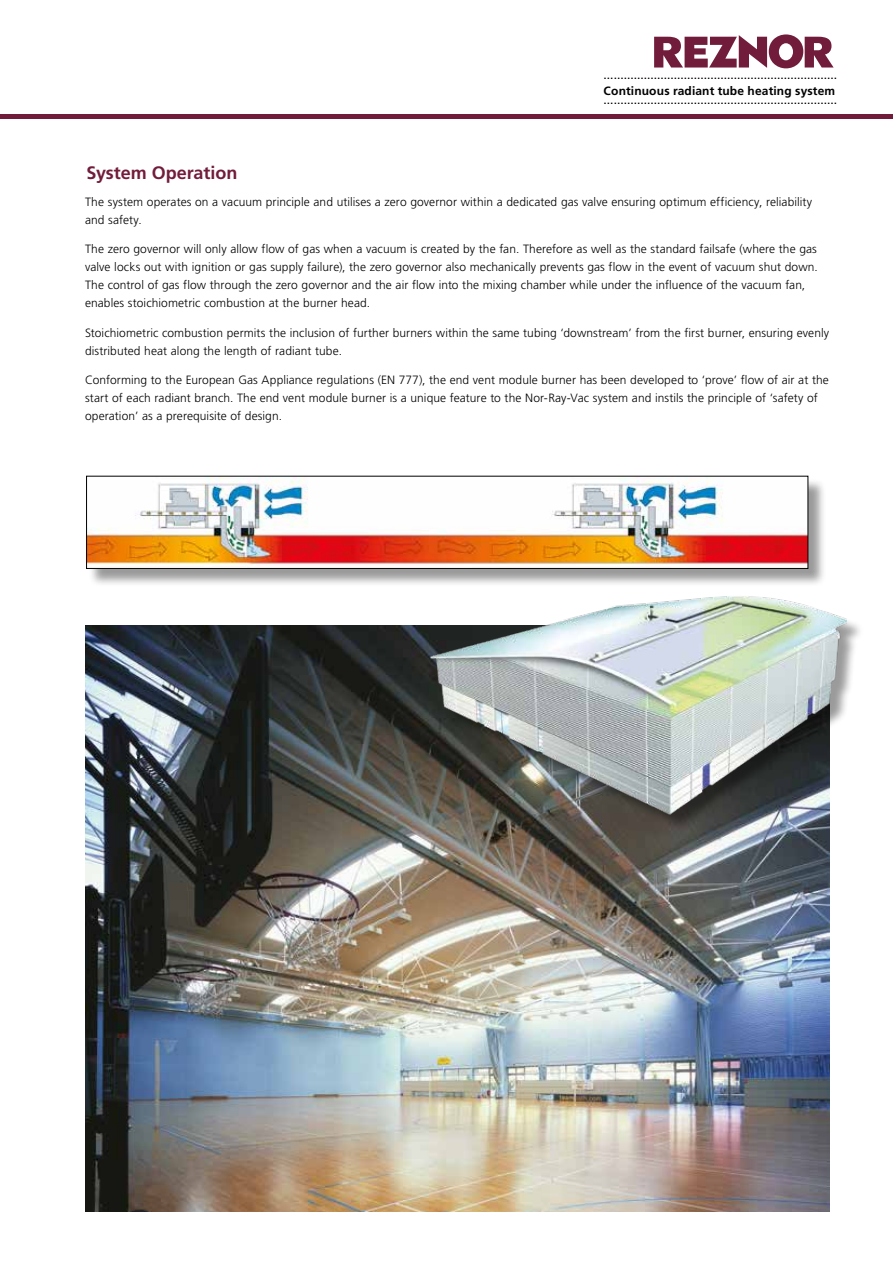
<style>
.page{position:relative;width:893px;height:1263px;background:#fff}
.page>*{position:absolute;margin:0;border:0;box-sizing:border-box;transform-origin:0 0}
.t1{font:700 18px "Frutiger LT Pro";color:#721c3c}
.t2{font:300 12px/18px "Frutiger LT Pro";letter-spacing:.005em;color:#000}
.t3{font:12px/25.3px "Frutiger LT Pro";color:#000}
.t4{font:700 12px "Frutiger LT Pro";letter-spacing:.015em;color:#000}
</style>
<div class="page">
<img style="left:85px;top:625px;width:744px;height:587px">
<div style="left:434px;top:598px;width:430px;height:233px;background:#000;opacity:.4"></div>
<img style="left:423px;top:596px;width:423px;height:245px">
<div style="left:88px;top:478px;width:739px;height:110px;background:#000;opacity:.4"></div>
<img style="left:88px;top:478px;width:718px;height:89px">
<div style="left:86px;top:476px;width:722px;height:93px;border:1px solid #000"></div>
<hr style="left:0;top:114px;width:893px;height:4px;background:#721c3c">
<svg style="left:654px;top:34px;width:180px;height:34px"></svg>
<p class="t3" style="left:604px;top:62px;width:235px">...................................................................... ......................................................................</p>
<p class="t4" style="left:604px;top:84px;width:233px">Continuous radiant tube heating system</p>
<h1 class="t1" style="left:87px;top:162px;width:152px">System Operation</h1>
<p class="t2" style="left:85px;top:193px;width:729px">The system operates on a vacuum principle and utilises a zero governor within a dedicated gas valve ensuring optimum efficiency, reliability and safety.</p>
<p class="t2" style="left:85px;top:240px;width:734px">The zero governor will only allow flow of gas when a vacuum is created by the fan. Therefore as well as the standard failsafe (where the gas valve locks out with ignition or gas supply failure), the zero governor also mechanically prevents gas flow in the event of vacuum shut down.<br>The control of gas flow through the zero governor and the air flow into the mixing chamber while under the influence of the vacuum fan, enables stoichiometric combustion at the burner head.</p>
<p class="t2" style="left:85px;top:324px;width:746px">Stoichiometric combustion permits the inclusion of further burners within the same tubing ‘downstream’ from the first burner, ensuring evenly distributed heat along the length of radiant tube.</p>
<p class="t2" style="left:85px;top:371px;width:745px">Conforming to the European Gas Appliance regulations (EN 777), the end vent module burner has been developed to ‘prove’ flow of air at the start of each radiant branch. The end vent module burner is a unique feature to the Nor-Ray-Vac system and instils the principle of ‘safety of operation’ as a prerequisite of design.</p>
</div>
